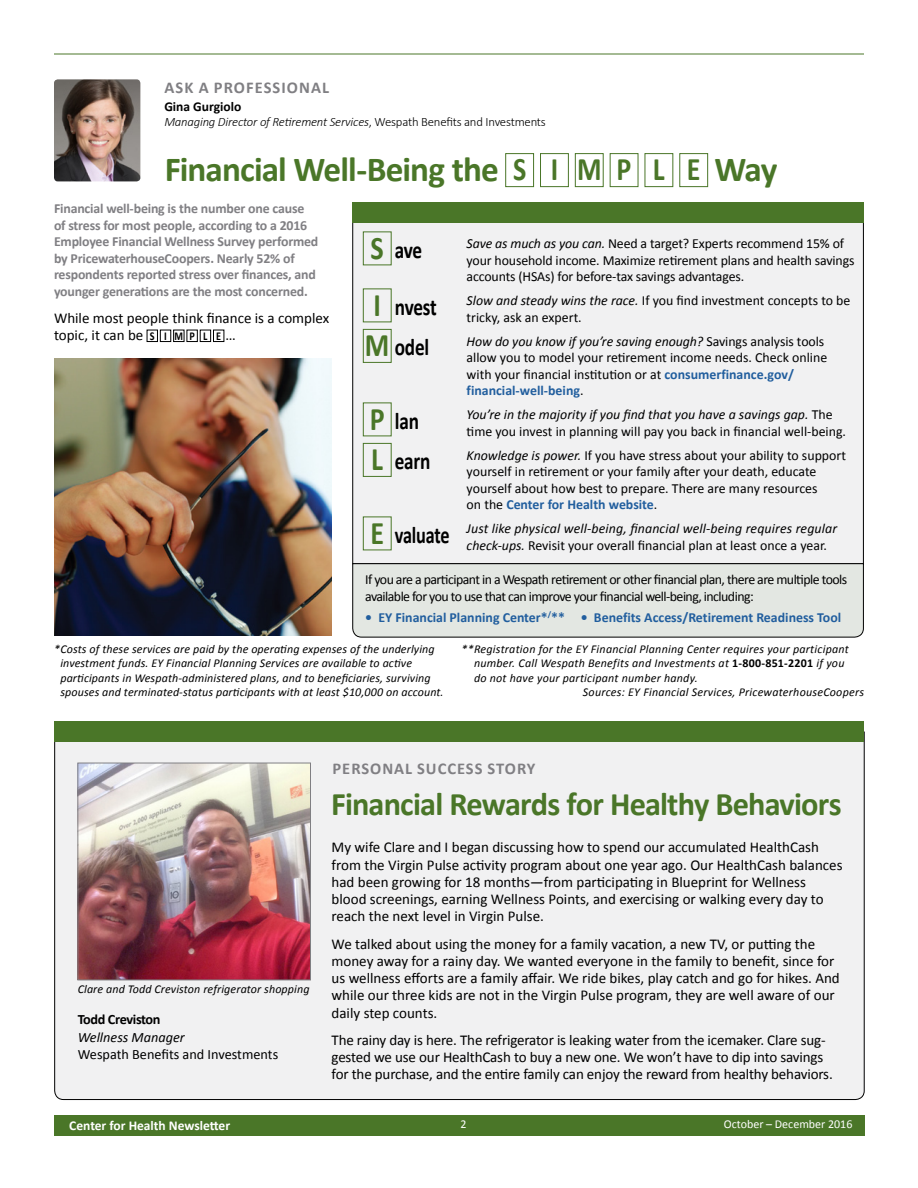
<style>
.page{position:relative;width:918px;height:1188px;background:#fff}
.page>*{position:absolute;margin:0;border:0;box-sizing:border-box;transform-origin:0 0}
.t1{font:700 35.25px "Calibri";letter-spacing:-.03em;color:#4a7628}
.t2{font:700 33px "Calibri";letter-spacing:-.025em;color:#4a7628}
.t3{font:700 24px "Calibri";letter-spacing:-.01em;color:#000;scale:.8 1}
.t4{font:700 16.5px "Calibri";letter-spacing:.06em;color:#807f83}
.t5{font:15px/17.2px "Calibri";color:#000}
.t6{font:14.25px "Calibri";color:#000}
.t7{font:italic 14.25px "Calibri";color:#000}
.t8{font:700 14.25px "Calibri";letter-spacing:-.025em;color:#000}
.t9{font:13.8px/16.5px "Calibri";letter-spacing:-.01em;color:#000}
.t10{font:700 13.8px/16.5px "Calibri";letter-spacing:-.015em;color:#807f83}
.t11{font:13.8px/16.5px "Calibri";letter-spacing:-.04em;color:#000}
.t12{font:italic 13.8px/16.5px "Calibri";letter-spacing:.01em;color:#000}
.t13{font:700 13.8px "Calibri";color:#215e9e}
.t14{font:700 13.5px "Calibri";color:#fff}
.t15{font:700 13.5px "Calibri";color:#000}
.t16{font:italic 300 12.75px "Calibri";letter-spacing:-.015em;color:#000}
.t17{font:italic 12px/14.4px "Calibri";letter-spacing:.01em;color:#000}
.t18{font:12px "Calibri";color:#fff}
.s1{font-style:normal}
.s2{font-size:33px}
.s3{font-weight:700;font-size:12px}
.s4{font-size:33px;color:#4a7628}
.s5{font-style:italic}
.s6{font-weight:700;font-size:33px;color:#4a7628}
.s7{font-weight:700;font-size:24px}
.s8{font-weight:700;color:#215e9e}
.s9{font-weight:700;font-style:normal;font-size:33px;color:#4a7628}
.s10{font-weight:700;font-style:normal;font-size:24px}
.s11{font-weight:700;font-style:normal}
</style>
<div class="page">
<div style="left:54px;top:1116px;width:810px;height:20px;background:#4a7628"></div>
<hr style="left:54px;top:54px;width:810px;height:1px;background:#4a7628">
<div style="left:353px;top:216px;width:510px;height:348px;background:#f1f1f2"></div>
<div style="left:352px;top:563px;width:512px;height:75px;background:#e3e7e2"></div>
<div style="left:54px;top:732px;width:811px;height:368px;background:#f1f1f2"></div>
<img style="left:80px;top:765px;width:229px;height:213px">
<div style="left:78px;top:763px;width:233px;height:217px;border:1px solid #807f83"></div>
<img style="left:54px;top:79px;width:86px;height:102px">
<div style="left:506px;top:153px;width:28px;height:34px;border:1px solid #4a7628"></div>
<div style="left:540px;top:153px;width:29px;height:34px;border:1px solid #4a7628"></div>
<div style="left:575px;top:153px;width:28px;height:34px;border:1px solid #4a7628"></div>
<div style="left:610px;top:153px;width:28px;height:34px;border:1px solid #4a7628"></div>
<div style="left:645px;top:153px;width:28px;height:34px;border:1px solid #4a7628"></div>
<div style="left:680px;top:153px;width:28px;height:34px;border:1px solid #4a7628"></div>
<div style="left:147px;top:330px;width:11px;height:12px;border:1px solid #000"></div>
<div style="left:160px;top:330px;width:11px;height:12px;border:1px solid #000"></div>
<div style="left:173px;top:330px;width:11px;height:12px;border:1px solid #000"></div>
<div style="left:187px;top:330px;width:11px;height:12px;border:1px solid #000"></div>
<div style="left:200px;top:330px;width:11px;height:12px;border:1px solid #000"></div>
<div style="left:213px;top:330px;width:11px;height:12px;border:1px solid #000"></div>
<div style="left:363px;top:329px;width:28px;height:34px;border:1px solid #4a7628"></div>
<div style="left:363px;top:443px;width:28px;height:34px;border:1px solid #4a7628"></div>
<div style="left:54px;top:722px;width:810px;height:20px;background:#4a7628"></div>
<div style="left:353px;top:203px;width:511px;height:20px;background:#4a7628"></div>
<img style="left:55px;top:359px;width:277px;height:277px">
<p class="t4" style="left:165px;top:78px;width:166px">ASK A PROFESSIONAL</p>
<p class="t15" style="left:164px;top:98px;width:78px">Gina Gurgiolo</p>
<p class="t16" style="left:164px;top:114px;width:383px">Managing Director of Retirement Services<span class="s1">, Wespath Benefits and Investments</span></p>
<h1 class="t1" style="left:165px;top:147px;width:614px">Financial Well-Being the <span class="s2">S I M P L E</span> Way</h1>
<p class="t10" style="left:54px;top:200px;width:266px">Financial well-being is the number one cause of stress for most people, according to a 2016<br>Employee Financial Wellness Survey performed by PricewaterhouseCoopers. Nearly 52% of respondents reported stress over finances, and younger generations are the most concerned.</p>
<p class="t5" style="left:54px;top:309px;width:277px">While most people think finance is a complex topic, it can be <span class="s3">S I M P L E</span> …</p>
<h3 class="t3" style="left:371px;top:235px;width:66px"><span class="s4">S</span> ave</h3>
<p class="t9" style="left:467px;top:235px;width:389px"><span class="s5">Save as much as you can.</span> Need a target? Experts recommend 15% of your household income. Maximize retirement plans and health savings accounts (HSAs) for before-tax savings advantages.</p>
<p class="t9" style="left:467px;top:292px;width:385px;text-indent:-93px"><span class="s6">I</span> <span class="s7">nvest</span> <span class="s5">Slow and steady wins the race.</span> If you find investment concepts to be tricky, ask an expert.</p>
<h3 class="t3" style="left:365px;top:333px;width:82px"><span class="s4">M</span> odel</h3>
<p class="t9" style="left:467px;top:332px;width:362px"><span class="s5">How do you know if you’re saving enough?</span> Savings analysis tools allow you to model your retirement income needs. Check online with your financial institution or at <span class="s8">consumerfinance.gov/ financial-well-being</span>.</p>
<h3 class="t3" style="left:370px;top:406px;width:63px"><span class="s4">P</span> lan</h3>
<p class="t9" style="left:467px;top:406px;width:381px"><span class="s5">You’re in the majority if you find that you have a savings gap.</span> The time you invest in planning will pay you back in financial well-being.</p>
<h3 class="t3" style="left:371px;top:447px;width:76px"><span class="s4">L</span> earn</h3>
<p class="t9" style="left:467px;top:446px;width:381px"><span class="s5">Knowledge is power.</span> If you have stress about your ability to support yourself in retirement or your family after your death, educate yourself about how best to prepare. There are many resources<br>on the <span class="s8">Center for Health website</span>.</p>
<p class="t12" style="left:467px;top:520px;width:372px;text-indent:-96px"><span class="s9">E</span> <span class="s10">valuate</span> Just like physical well-being, financial well-being requires regular check-ups. <span class="s1">Revisit your overall financial plan at least once a year.</span></p>
<p class="t11" style="left:365px;top:571px;width:484px">If you are a participant in a Wespath retirement or other financial plan, there are multiple tools available for you to use that can improve your financial well-being, including:</p>
<p class="t13" style="left:365px;top:609px;width:478px">• EY Financial Planning Center*<sup>/</sup>** • Benefits Access/Retirement Readiness Tool</p>
<p class="t17" style="left:60px;top:641px;width:385px;text-indent:-6px">*Costs of these services are paid by the operating expenses of the underlying investment funds. EY Financial Planning Services are available to active participants in Wespath-administered plans, and to beneficiaries, surviving spouses and terminated-status participants with at least $10,000 on account.</p>
<p class="t17" style="left:462px;top:641px;width:389px">**Registration for the EY Financial Planning Center requires your participant</p>
<p class="t17" style="left:474px;top:656px;width:372px">number. Call Wespath Benefits and Investments at <span class="s11">1-800-851-2201</span> if you</p>
<p class="t17" style="left:474px;top:670px;width:225px">do not have your participant number handy.</p>
<p class="t17" style="left:583px;top:684px;width:283px">Sources: EY Financial Services, PricewaterhouseCoopers</p>
<p class="t4" style="left:333px;top:759px;width:204px">PERSONAL SUCCESS STORY</p>
<p class="t17" style="left:78px;top:981px;width:233px">Clare and Todd Creviston refrigerator shopping</p>
<p class="t8" style="left:78px;top:1011px;width:84px">Todd Creviston</p>
<p class="t7" style="left:78px;top:1028px;width:109px">Wellness Manager</p>
<p class="t6" style="left:78px;top:1045px;width:202px">Wespath Benefits and Investments</p>
<h2 class="t2" style="left:331px;top:783px;width:512px">Financial Rewards for Healthy Behaviors</h2>
<p class="t5" style="left:332px;top:838px;width:513px">My wife Clare and I began discussing how to spend our accumulated HealthCash from the Virgin Pulse activity program about one year ago. Our HealthCash balances had been growing for 18 months—from participating in Blueprint for Wellness blood screenings, earning Wellness Points, and exercising or walking every day to reach the next level in Virgin Pulse.</p>
<p class="t5" style="left:332px;top:934px;width:510px">We talked about using the money for a family vacation, a new TV, or putting the money away for a rainy day. We wanted everyone in the family to benefit, since for us wellness efforts are a family affair. We ride bikes, play catch and go for hikes. And while our three kids are not in the Virgin Pulse program, they are well aware of our daily step counts.</p>
<p class="t5" style="left:332px;top:1031px;width:503px">The rainy day is here. The refrigerator is leaking water from the icemaker. Clare sug&shy;gested we use our HealthCash to buy a new one. We won’t have to dip into savings for the purchase, and the entire family can enjoy the reward from healthy behaviors.</p>
<p class="t14" style="left:69px;top:1117px;width:162px">Center for Health Newsletter</p>
<p class="t18" style="left:461px;top:1117px;width:8px">2</p>
<p class="t18" style="left:724px;top:1117px;width:130px">October – December 2016</p>
</div>
